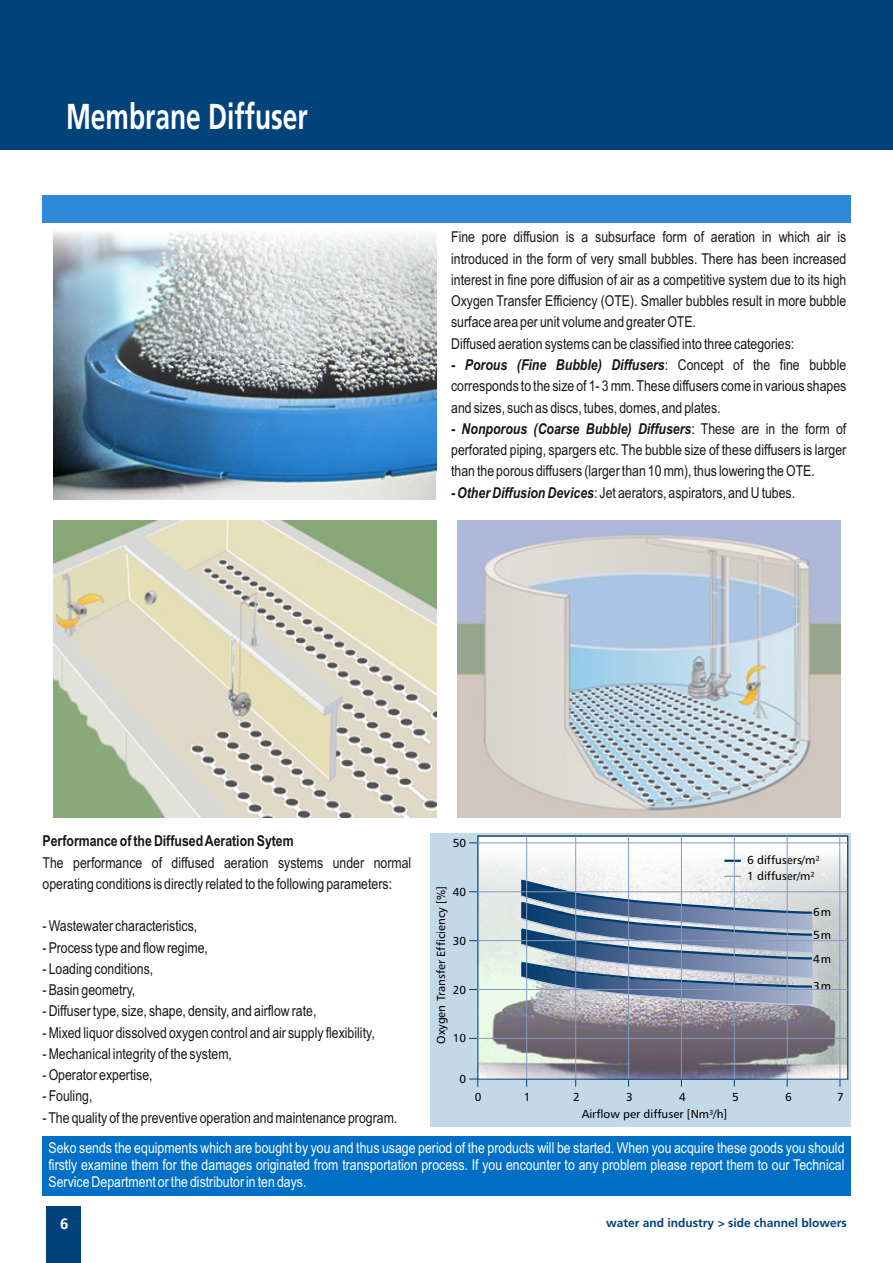
<style>
.page{position:relative;width:893px;height:1263px;background:#fff}
.page>*{position:absolute;margin:0;border:0;box-sizing:border-box;transform-origin:0 0}
.t1{font:700 36px "Frutiger SAIN Bdv 1";color:#fff;scale:.73 1}
.t2{font:15px/21.3px "Arial Narrow";color:#151616}
.t3{font:15px/17px "Arial Narrow";color:#fff;text-align:justify}
.t4{font:700 15px "Arial Narrow";color:#151616}
.t5{font:700 15px "Frutiger SAIN Bdv 1";color:#fff}
.t6{font:700 12px "Frutiger SAIN Bdv 1";color:#00427c}
.t7{font:11.7px/17px "Humanist 777 BT Roman B";color:#000}
.s1{font-weight:700;font-style:italic}
</style>
<div class="page">
<div style="left:0;top:0;width:893px;height:150px;background:#00427c"></div>
<div style="left:42px;top:195px;width:808px;height:28px;background:#2e8ad9"></div>
<img style="left:53px;top:232px;width:383px;height:267px">
<div style="left:430px;top:833px;width:420px;height:293px;background:#c4d9e8"></div>
<svg style="left:479px;top:838px;width:367px;height:240px;background:#b7b6ba"></svg>
<div style="left:477px;top:836px;width:371px;height:244px;border:1px solid #00427c"></div>
<svg style="left:724px;top:860px;width:17px;height:2px"></svg>
<svg style="left:519px;top:876px;width:295px;height:130px;background:#91a2b9"></svg>
<svg style="left:469px;top:1079px;width:9px;height:8px"></svg>
<hr style="left:477px;top:843px;width:370px;height:1px;background:#859abc">
<hr style="left:477px;top:892px;width:370px;height:1px;background:#859abc">
<hr style="left:477px;top:940px;width:370px;height:1px;background:#859abc">
<hr style="left:477px;top:989px;width:370px;height:1px;background:#859abc">
<hr style="left:477px;top:1038px;width:370px;height:1px;background:#859abc">
<hr style="left:526px;top:836px;width:1px;height:243px;background:#859abc">
<hr style="left:575px;top:836px;width:1px;height:243px;background:#859abc">
<hr style="left:628px;top:836px;width:1px;height:243px;background:#859abc">
<hr style="left:681px;top:836px;width:1px;height:243px;background:#859abc">
<hr style="left:734px;top:836px;width:1px;height:243px;background:#859abc">
<hr style="left:786px;top:836px;width:1px;height:243px;background:#859abc">
<hr style="left:839px;top:836px;width:1px;height:243px;background:#859abc">
<div style="left:43px;top:1136px;width:807px;height:59px;background:#0070c7"></div>
<img style="left:457px;top:520px;width:383px;height:298px">
<img style="left:53px;top:520px;width:383px;height:298px">
<div style="left:47px;top:1206px;width:34px;height:57px;background:#00427c"></div>
<h1 class="t1" style="left:66px;top:95px;width:333px">Membrane Diffuser</h1>
<p class="t2" style="left:451px;top:228px;width:396px">Fine pore diffusion is a subsurface form of aeration in which air is introduced in the form of very small bubbles. There has been increased interest in fine pore diffusion of air as a competitive system due to its high Oxygen Transfer Efficiency (OTE). Smaller bubbles result in more bubble surface area per unit volume and greater OTE.<br>Diffused aeration systems can be classified into three categories:</p>
<p class="t2" style="left:451px;top:355px;width:396px;text-align:justify"><span class="s1">- Porous (Fine Bubble) Diffusers</span>: Concept of the fine bubble corresponds to the size of 1- 3 mm. These diffusers come in various shapes and sizes, such as discs, tubes, domes, and plates.</p>
<p class="t2" style="left:451px;top:419px;width:396px;text-align:justify"><span class="s1">- Nonporous (Coarse Bubble) Diffusers</span>: These are in the form of perforated piping, spargers etc. The bubble size of these diffusers is larger than the porous diffusers (larger than 10 mm), thus lowering the OTE.</p>
<p class="t2" style="left:451px;top:483px;width:345px"><span class="s1">- Other Diffusion Devices</span>: Jet aerators, aspirators, and U tubes.</p>
<p class="t4" style="left:43px;top:836px;width:253px">Performance of the Diffused Aeration Sytem</p>
<p class="t2" style="left:43px;top:853px;width:370px">The performance of diffused aeration systems under normal operating conditions is directly related to the following parameters:</p>
<p class="t2" style="left:43px;top:917px;width:156px">- Wastewater characteristics,</p>
<p class="t2" style="left:43px;top:938px;width:167px">- Process type and flow regime,</p>
<p class="t2" style="left:43px;top:959px;width:112px">- Loading conditions,</p>
<p class="t2" style="left:43px;top:981px;width:94px">- Basin geometry,</p>
<p class="t2" style="left:43px;top:1002px;width:275px">- Diffuser type, size, shape, density, and airflow rate,</p>
<p class="t2" style="left:43px;top:1023px;width:334px">- Mixed liquor dissolved oxygen control and air supply flexibility,</p>
<p class="t2" style="left:43px;top:1044px;width:191px">- Mechanical integrity of the system,</p>
<p class="t2" style="left:43px;top:1066px;width:112px">- Operator expertise,</p>
<p class="t2" style="left:43px;top:1087px;width:51px">- Fouling,</p>
<p class="t2" style="left:43px;top:1108px;width:356px">- The quality of the preventive operation and maintenance program.</p>
<p class="t7" style="left:452px;top:835px;width:15px">50</p>
<p class="t7" style="left:433px;top:1044px;width:159px;rotate:-90deg">Oxygen Transfer Efficiency [%]</p>
<p class="t7" style="left:452px;top:884px;width:15px">40</p>
<p class="t7" style="left:452px;top:933px;width:15px">30</p>
<p class="t7" style="left:452px;top:982px;width:15px">20</p>
<p class="t7" style="left:452px;top:1031px;width:15px">10</p>
<p class="t7" style="left:747px;top:854px;width:74px;line-height:15.8px">6 diffusers/m²<br>1 diffuser/m²</p>
<p class="t7" style="left:813px;top:904px;width:19px">6 m</p>
<p class="t7" style="left:813px;top:924px;width:19px;line-height:24.2px">5 m<br>4 m</p>
<p class="t7" style="left:813px;top:978px;width:19px">3 m</p>
<p class="t7" style="left:459px;top:1072px;width:8px">0</p>
<p class="t7" style="left:474px;top:1089px;width:8px">0</p>
<p class="t7" style="left:524px;top:1089px;width:8px">1</p>
<p class="t7" style="left:573px;top:1089px;width:8px">2</p>
<p class="t7" style="left:581px;top:1089px;width:147px;text-indent:44px">3<br>Airflow per diffuser [Nm³/h]</p>
<p class="t7" style="left:679px;top:1089px;width:8px">4</p>
<p class="t7" style="left:732px;top:1089px;width:8px">5</p>
<p class="t7" style="left:785px;top:1089px;width:8px">6</p>
<p class="t7" style="left:837px;top:1089px;width:8px">7</p>
<p class="t3" style="left:49px;top:1141px;width:797px">Seko sends the equipments which are bought by you and thus usage period of the products will be started. When you acquire these goods you should firstly examine them for the damages originated from transportation process. If you encounter to any problem please report them to our Technical Service Department or the distributor in ten days.</p>
<p class="t5" style="left:60px;top:1215px;width:10px">6</p>
<p class="t6" style="left:606px;top:1216px;width:242px">water and industry &gt; side channel blowers</p>
</div>
